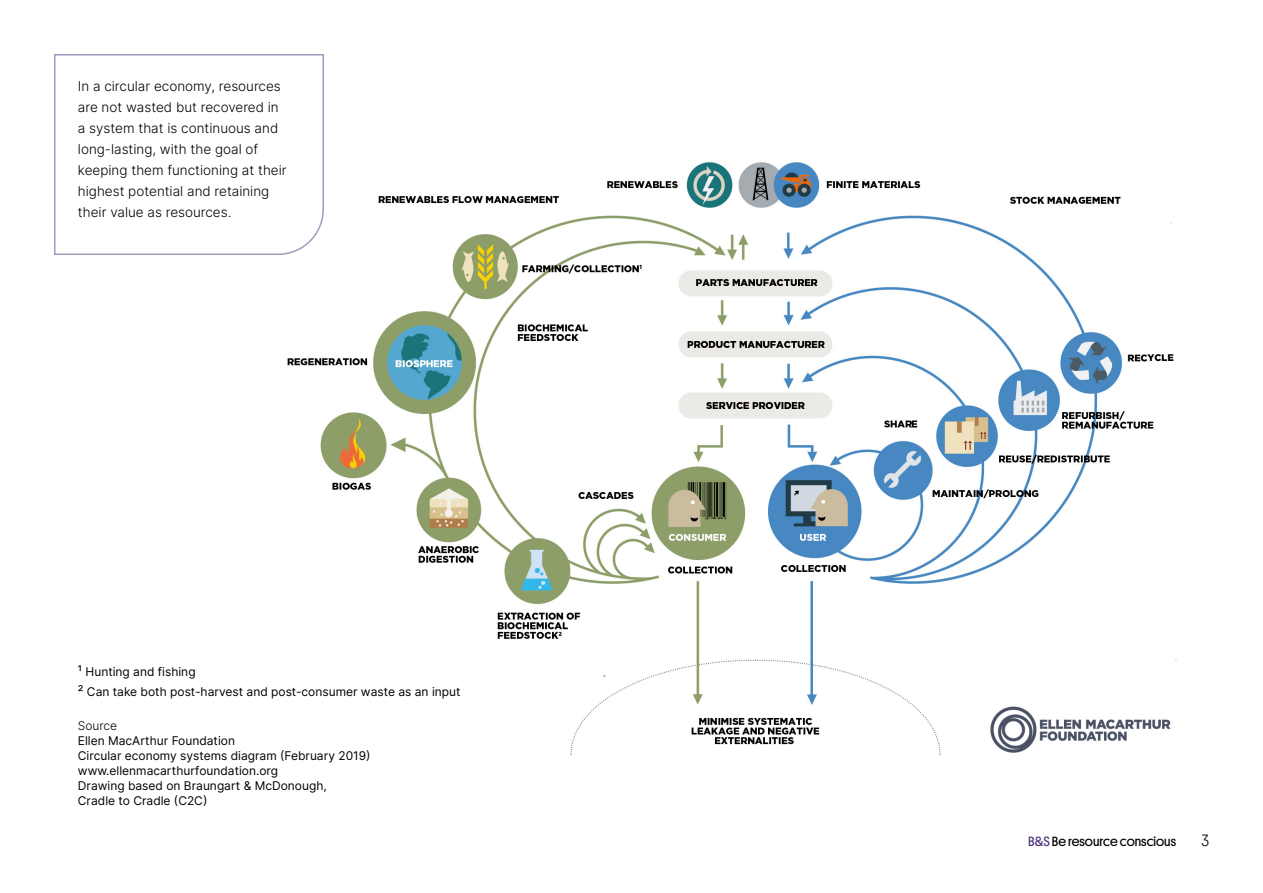
<style>
.page{position:relative;width:1263px;height:893px;background:#fff}
.page>*{position:absolute;margin:0;border:0;box-sizing:border-box;transform-origin:0 0}
.t1{font:300 16.5px "Platform";color:#000}
.t2{font:13.5px/21px "Inter";color:#000}
.t3{font:13.5px "Platform";color:#000}
.t4{font:100 12px/15px "Inter";color:#000}
.t5{font:12px "Inter";color:#000}
.s1{font-size:13.5px}
.s2{color:#50337e}
</style>
<div class="page">
<img style="left:287px;top:162px;width:890px;height:593px">
<svg style="left:54px;top:54px;width:271px;height:202px"></svg>
<svg style="left:287px;top:653px;width:331px;height:102px"></svg>
<p class="t2" style="left:78px;top:76px;width:210px">In a circular economy, resources are not wasted but recovered in a system that is continuous and long-lasting, with the goal of keeping them functioning at their highest potential and retaining their value as resources.</p>
<p class="t4" style="left:78px;top:662px;width:384px;line-height:19.5px"><span class="s1">¹</span> Hunting and fishing<br><span class="s1">²</span> Can take both post-harvest and post-consumer waste as an input</p>
<p class="t5" style="left:78px;top:717px;width:41px">Source</p>
<p class="t4" style="left:78px;top:733px;width:294px">Ellen MacArthur Foundation<br>Circular economy systems diagram (February 2019) www.ellenmacarthurfoundation.org<br>Drawing based on Braungart &amp; McDonough,<br>Cradle to Cradle (C2C)</p>
<p class="t3" style="left:1028px;top:832px;width:149px"><span class="s2">B&amp;S</span> Be resource conscious</p>
<h1 class="t1" style="left:1201px;top:828px;width:9px">3</h1>
</div>
